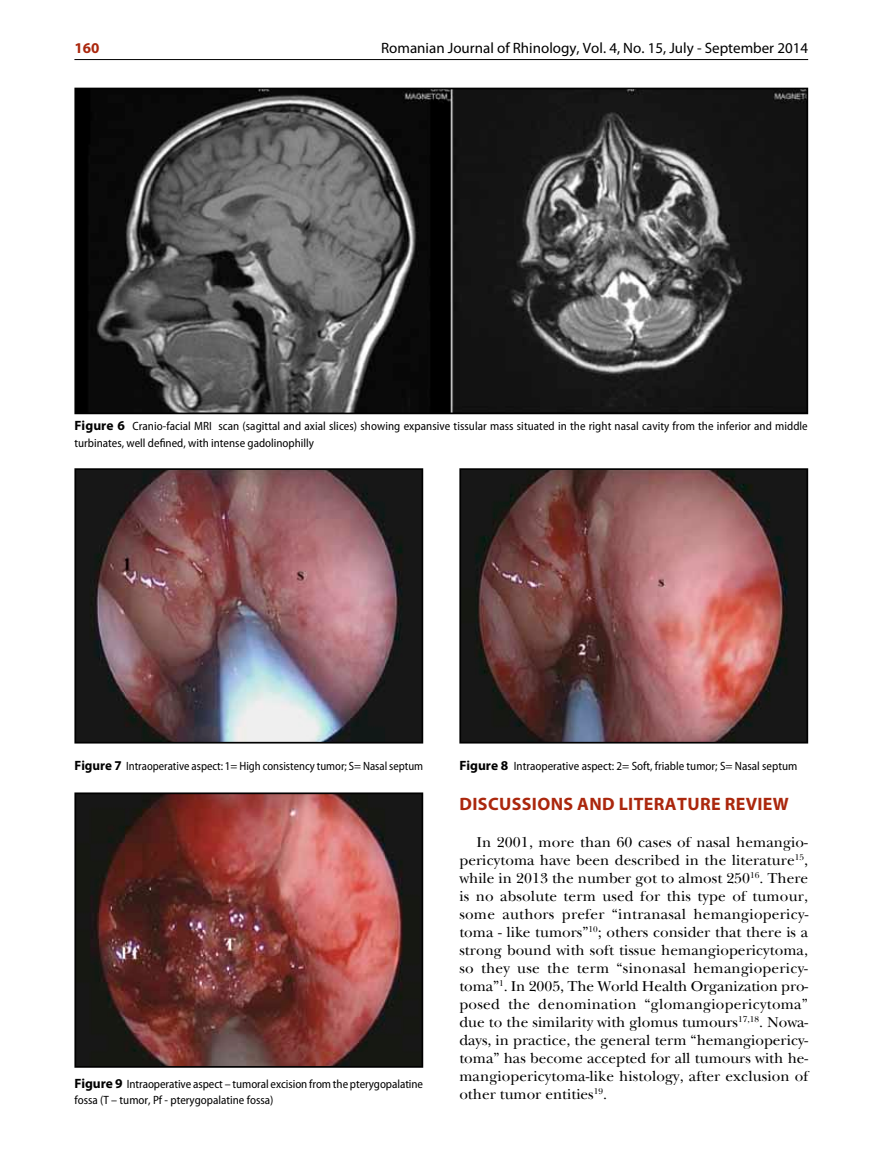
<style>
.page{position:relative;width:872px;height:1170px;background:#fff}
.page>*{position:absolute;margin:0;border:0;box-sizing:border-box;transform-origin:0 0}
.t1{font:700 18px "Myriad Pro";letter-spacing:.02em;color:#ab270d}
.t2{font:15px/18px "Baskerville Std RO";letter-spacing:.005em;color:#000;text-align:justify}
.t3{font:15px "Myriad Pro";color:#000}
.t4{font:700 15px "Myriad Pro";color:#ab270d}
.t5{font:semi-condensed 12px/16.5px "Myriad Pro";color:#000}
.s1{font-weight:700;font-stretch:normal;font-size:13.5px}
</style>
<div class="page">
<hr style="left:74px;top:59px;width:734px;height:1px;background:#000">
<img style="left:77px;top:91px;width:728px;height:320px">
<div style="left:74px;top:88px;width:734px;height:326px;border:2px solid #000"></div>
<img style="left:77px;top:471px;width:343px;height:269px">
<div style="left:74px;top:468px;width:349px;height:275px;border:2px solid #000"></div>
<img style="left:77px;top:795px;width:343px;height:269px">
<div style="left:74px;top:792px;width:349px;height:275px;border:2px solid #000"></div>
<img style="left:462px;top:471px;width:343px;height:269px">
<div style="left:459px;top:468px;width:349px;height:275px;border:2px solid #000"></div>
<p class="t4" style="left:74px;top:40px;width:26px">160</p>
<p class="t3" style="left:381px;top:40px;width:428px">Romanian Journal of Rhinology, Vol. 4, No. 15, July - September 2014</p>
<p class="t5" style="left:74px;top:418px;width:735px"><span class="s1">Figure 6</span> Cranio-facial MRI scan (sagittal and axial slices) showing expansive tissular mass situated in the right nasal cavity from the inferior and middle turbinates, well defined, with intense gadolinophilly</p>
<p class="t5" style="left:74px;top:757px;width:350px"><span class="s1">Figure 7</span> Intraoperative aspect: 1= High consistency tumor; S= Nasal septum</p>
<p class="t5" style="left:74px;top:1075px;width:350px"><span class="s1">Figure 9</span> Intraoperative aspect – tumoral excision from the pterygopalatine fossa (T – tumor, Pf - pterygopalatine fossa)</p>
<p class="t5" style="left:459px;top:757px;width:339px"><span class="s1">Figure 8</span> Intraoperative aspect: 2= Soft, friable tumor; S= Nasal septum</p>
<p class="t1" style="left:459px;top:794px;width:330px">DISCUSSIONS AND LITERATURE REVIEW</p>
<p class="t2" style="left:459px;top:832px;width:350px;text-indent:17px">In 2001, more than 60 cases of nasal hemangio&shy;pericytoma have been described in the literature<sup>15</sup>, while in 2013 the number got to almost 250<sup>16</sup>. There is no absolute term used for this type of tumour, some authors prefer “intranasal hemangiopericy&shy;toma - like tumors”<sup>10</sup>; others consider that there is a strong bound with soft tissue hemangiopericytoma, so they use the term “sinonasal hemangiopericy&shy;toma”<sup>1</sup>. In 2005, The World Health Organization pro&shy;posed the denomination “glomangiopericytoma” due to the similarity with glomus tumours<sup>17,18</sup>. Nowa&shy;days, in practice, the general term “hemangiopericy&shy;toma” has become accepted for all tumours with he&shy;mangiopericytoma-like histology, after exclusion of other tumor entities<sup>19</sup>.</p>
</div>
